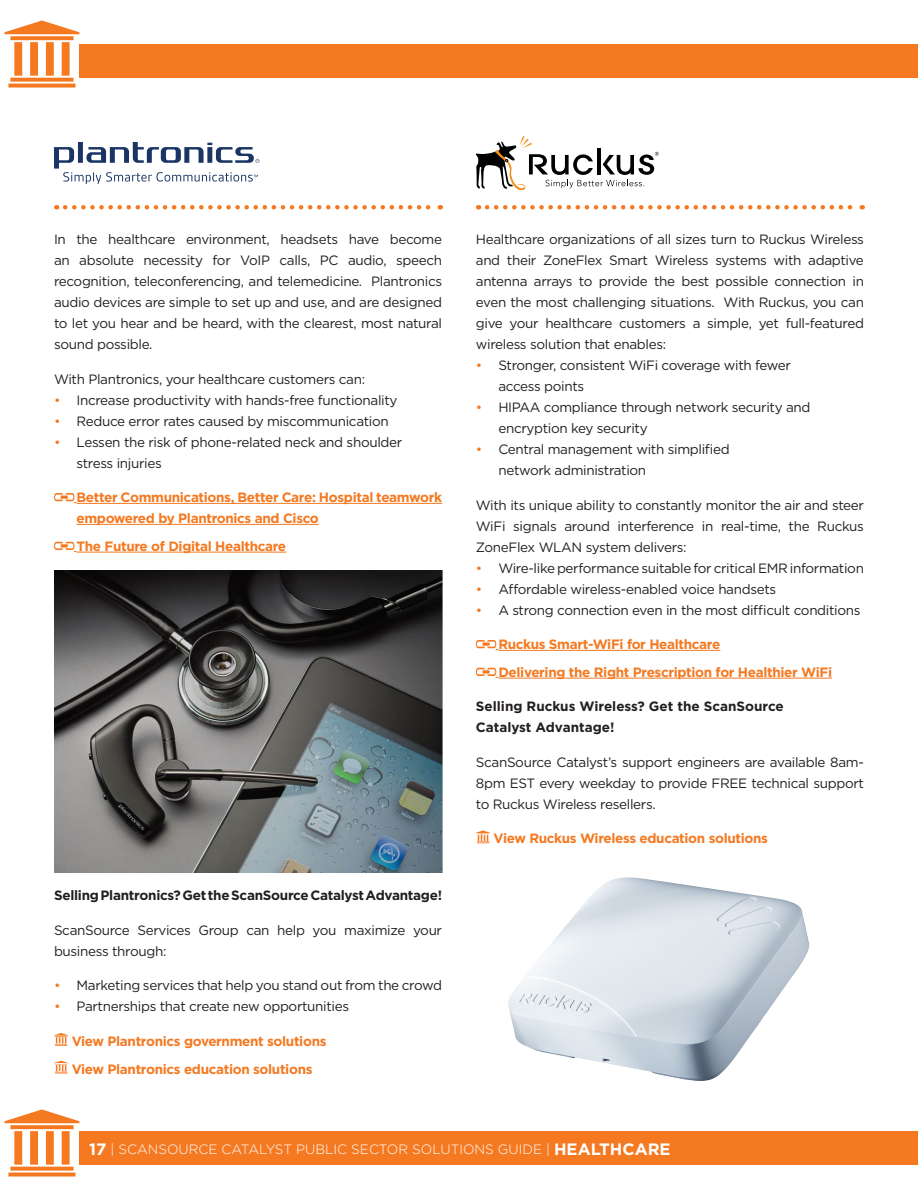
<style>
.page{position:relative;width:918px;height:1188px;background:#fff}
.page>*{position:absolute;margin:0;border:0;box-sizing:border-box;transform-origin:0 0}
.t1{font:13.5px/21px "Gotham";letter-spacing:-.025em;color:#231f20}
.t2{font:700 13.5px/21px "Gotham";letter-spacing:-.025em;color:#f47921}
.t3{font:300 13.5px "Gotham";color:#fff}
.t4{font:700 13.5px "Gotham";color:#231f20}
.t5{font:700 13.5px "Gotham";letter-spacing:-.02em;color:#231f20}
.s1{color:#f47921}
.s2{font-weight:700;font-size:16.5px}
</style>
<div class="page">
<div style="left:79px;top:1131px;width:839px;height:34px;background:#f47921"></div>
<svg style="left:4px;top:1109px;width:75px;height:68px"></svg>
<svg style="left:4px;top:20px;width:75px;height:68px"></svg>
<div style="left:79px;top:44px;width:839px;height:33px;background:#f47921"></div>
<hr style="left:76px;top:503px;width:366px;height:1px;background:#f47921">
<hr style="left:76px;top:524px;width:243px;height:1px;background:#f47921">
<hr style="left:76px;top:552px;width:210px;height:1px;background:#f47921">
<svg style="left:65px;top:205px;width:376px;height:5px"></svg>
<svg style="left:54px;top:493px;width:22px;height:10px"></svg>
<svg style="left:54px;top:542px;width:22px;height:10px"></svg>
<svg style="left:54px;top:1033px;width:14px;height:13px"></svg>
<svg style="left:54px;top:1061px;width:14px;height:13px"></svg>
<hr style="left:498px;top:650px;width:222px;height:1px;background:#f47921">
<hr style="left:498px;top:678px;width:334px;height:1px;background:#f47921">
<svg style="left:487px;top:205px;width:376px;height:5px"></svg>
<svg style="left:476px;top:640px;width:22px;height:10px"></svg>
<svg style="left:476px;top:668px;width:22px;height:10px"></svg>
<svg style="left:476px;top:830px;width:14px;height:13px"></svg>
<svg style="left:54px;top:142px;width:206px;height:42px"></svg>
<img style="left:54px;top:570px;width:388px;height:303px">
<svg style="left:476px;top:136px;width:183px;height:54px"></svg>
<img style="left:508px;top:878px;width:302px;height:203px">
<p class="t1" style="left:54px;top:228px;width:390px;text-align:justify">In the healthcare environment, headsets have become an absolute necessity for VoIP calls, PC audio, speech recognition, teleconferencing, and telemedicine. Plantronics audio devices are simple to set up and use, and are designed to let you hear and be heard, with the clearest, most natural sound possible.</p>
<p class="t1" style="left:54px;top:368px;width:313px">With Plantronics, your healthcare customers can:</p>
<p class="t1" style="left:54px;top:389px;width:345px"><span class="s1">•</span> Increase productivity with hands-free functionality</p>
<p class="t1" style="left:54px;top:410px;width:336px"><span class="s1">•</span> Reduce error rates caused by miscommunication</p>
<p class="t1" style="left:76px;top:431px;width:327px;text-indent:-22px"><span class="s1">•</span> Lessen the risk of phone-related neck and shoulder stress injuries</p>
<p class="t2" style="left:76px;top:487px;width:367px">Better Communications, Better Care: Hospital teamwork empowered by Plantronics and Cisco</p>
<p class="t2" style="left:76px;top:535px;width:211px">The Future of Digital Healthcare</p>
<p class="t5" style="left:54px;top:887px;width:390px">Selling Plantronics? Get the ScanSource Catalyst Advantage!</p>
<p class="t1" style="left:54px;top:919px;width:390px">ScanSource Services Group can help you maximize your business through:</p>
<p class="t1" style="left:54px;top:975px;width:390px"><span class="s1">•</span> Marketing services that help you stand out from the crowd</p>
<p class="t1" style="left:54px;top:996px;width:297px"><span class="s1">•</span> Partnerships that create new opportunities</p>
<p class="t2" style="left:72px;top:1030px;width:256px">View Plantronics government solutions</p>
<p class="t2" style="left:72px;top:1058px;width:242px">View Plantronics education solutions</p>
<p class="t1" style="left:476px;top:228px;width:390px;text-align:justify">Healthcare organizations of all sizes turn to Ruckus Wireless and their ZoneFlex Smart Wireless systems with adaptive antenna arrays to provide the best possible connection in even the most challenging situations. With Ruckus, you can give your healthcare customers a simple, yet full-featured wireless solution that enables:</p>
<p class="t1" style="left:498px;top:354px;width:294px;text-indent:-22px"><span class="s1">•</span> Stronger, consistent WiFi coverage with fewer access points</p>
<p class="t1" style="left:498px;top:396px;width:314px;text-indent:-22px"><span class="s1">•</span> HIPAA compliance through network security and encryption key security</p>
<p class="t1" style="left:498px;top:438px;width:233px;text-indent:-22px"><span class="s1">•</span> Central management with simplified network administration</p>
<p class="t1" style="left:476px;top:494px;width:390px;text-align:justify">With its unique ability to constantly monitor the air and steer WiFi signals around interference in real-time, the Ruckus ZoneFlex WLAN system delivers:</p>
<p class="t1" style="left:476px;top:557px;width:390px"><span class="s1">•</span> Wire-like performance suitable for critical EMR information</p>
<p class="t1" style="left:476px;top:578px;width:302px"><span class="s1">•</span> Affordable wireless-enabled voice handsets</p>
<p class="t1" style="left:476px;top:599px;width:386px"><span class="s1">•</span> A strong connection even in the most difficult conditions</p>
<p class="t2" style="left:498px;top:634px;width:223px">Ruckus Smart-WiFi for Healthcare</p>
<p class="t2" style="left:498px;top:661px;width:335px">Delivering the Right Prescription for Healthier WiFi</p>
<p class="t4" style="left:476px;top:698px;width:309px">Selling Ruckus Wireless? Get the ScanSource</p>
<p class="t4" style="left:476px;top:719px;width:140px">Catalyst Advantage!</p>
<p class="t1" style="left:476px;top:751px;width:390px;text-align:justify">ScanSource Catalyst’s support engineers are available 8am-8pm EST every weekday to provide FREE technical support to Ruckus Wireless resellers.</p>
<p class="t2" style="left:494px;top:828px;width:276px">View Ruckus Wireless education solutions</p>
<p class="t3" style="left:89px;top:1141px;width:583px"><span class="s2">17</span> | SCANSOURCE CATALYST PUBLIC SECTOR SOLUTIONS GUIDE | <span class="s2">HEALTHCARE</span></p>
</div>
